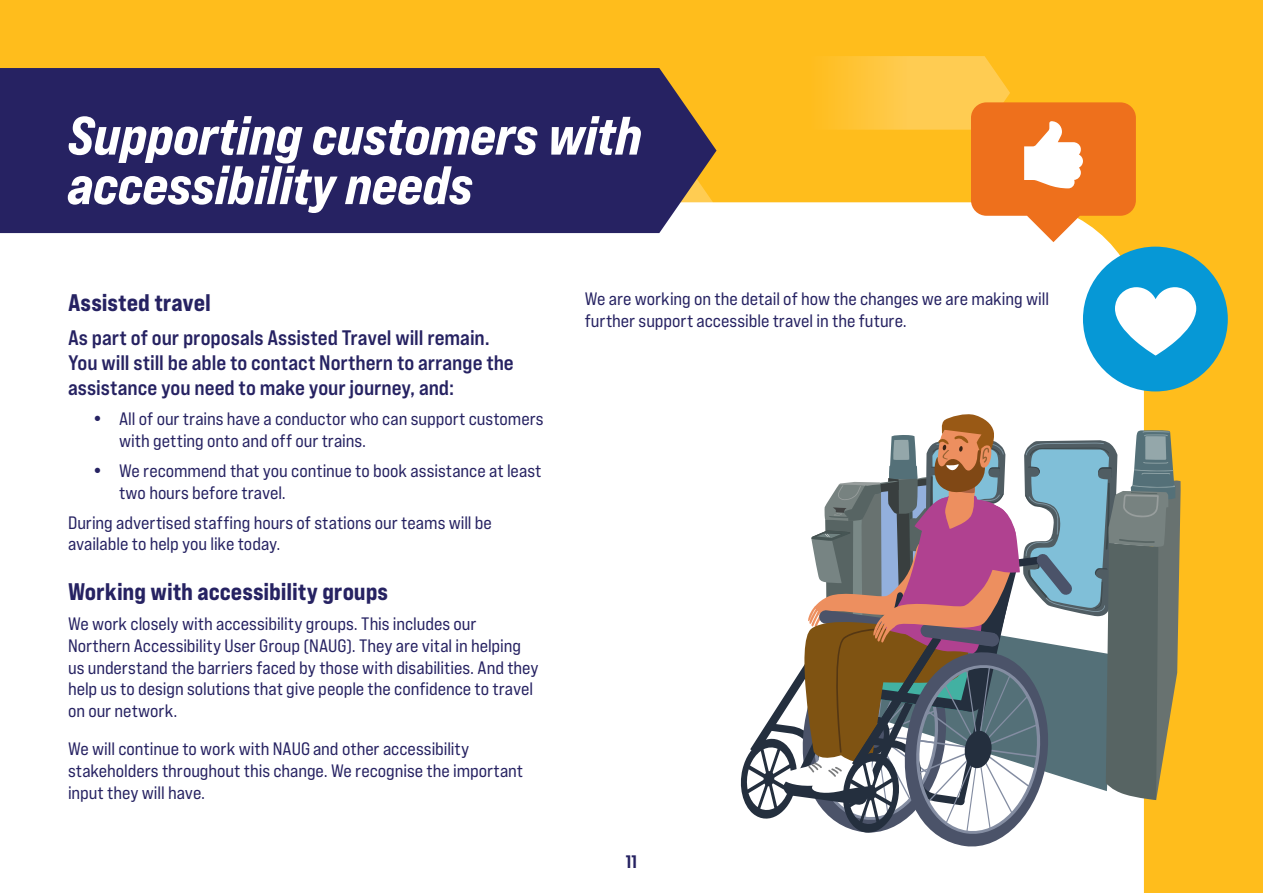
<style>
.page{position:relative;width:1263px;height:893px;background:#ffbd1c}
.page>*{position:absolute;margin:0;border:0;box-sizing:border-box;transform-origin:0 0}
.Header2{font:54px/49.5px "Bebas Neue Pro Exp Eb It";letter-spacing:-.005em;color:#fff}
.Heading_3{font:24px "Bebas Neue Pro Exp Eb";letter-spacing:-.005em;color:#262262}
.Body_Copy_Bold{font:21px/25.2px "Bebas Neue Pro Exp Bd";letter-spacing:-.005em;color:#262262}
.Body_Copy{font:18px/21.6px "Bebas Neue Pro Exp Rg";color:#262262}
.t1{font:700 18px "Bunday Clean";color:#262262}
</style>
<div class="page">
<div style="left:0;top:202px;width:1144px;height:691px;background:#fff"></div>
<div style="left:1083px;top:247px;width:145px;height:144px;background:#0698d6;border-radius:50%"></div>
<svg style="left:1115px;top:287px;width:81px;height:69px"></svg>
<svg style="left:808px;top:56px;width:328px;height:186px"></svg>
<div style="left:0;top:68px;width:716px;height:165px;background:#262262"></div>
<svg style="left:738px;top:412px;width:442px;height:439px;background:#a5a1a0"></svg>
<svg style="left:95px;top:416px;width:5px;height:5px"></svg>
<svg style="left:95px;top:468px;width:5px;height:5px"></svg>
<h2 class="Header2" style="left:68px;top:110px;width:575px">Supporting customers with accessibility needs</h2>
<h3 class="Heading_3" style="left:68px;top:288px;width:144px">Assisted travel</h3>
<p class="Body_Copy_Bold" style="left:68px;top:324px;width:447px">As part of our proposals Assisted Travel will remain.<br>You will still be able to contact Northern to arrange the assistance you need to make your journey, and:</p>
<p class="Body_Copy" style="left:119px;top:408px;width:426px">All of our trains have a conductor who can support customers with getting onto and off our trains.</p>
<p class="Body_Copy" style="left:119px;top:460px;width:424px">We recommend that you continue to book assistance at least two hours before travel.</p>
<p class="Body_Copy" style="left:68px;top:511px;width:425px">During advertised staffing hours of stations our teams will be available to help you like today.</p>
<h3 class="Heading_3" style="left:68px;top:577px;width:322px">Working with accessibility groups</h3>
<p class="Body_Copy" style="left:68px;top:613px;width:472px">We work closely with accessibility groups. This includes our Northern Accessibility User Group (NAUG). They are vital in helping us understand the barriers faced by those with disabilities. And they help us to design solutions that give people the confidence to travel on our network.</p>
<p class="Body_Copy" style="left:68px;top:738px;width:457px">We will continue to work with NAUG and other accessibility stakeholders throughout this change. We recognise the important input they will have.</p>
<p class="Body_Copy" style="left:585px;top:288px;width:466px">We are working on the detail of how the changes we are making will further support accessible travel in the future.</p>
<p class="t1" style="left:626px;top:850px;width:13px">11</p>
</div>
